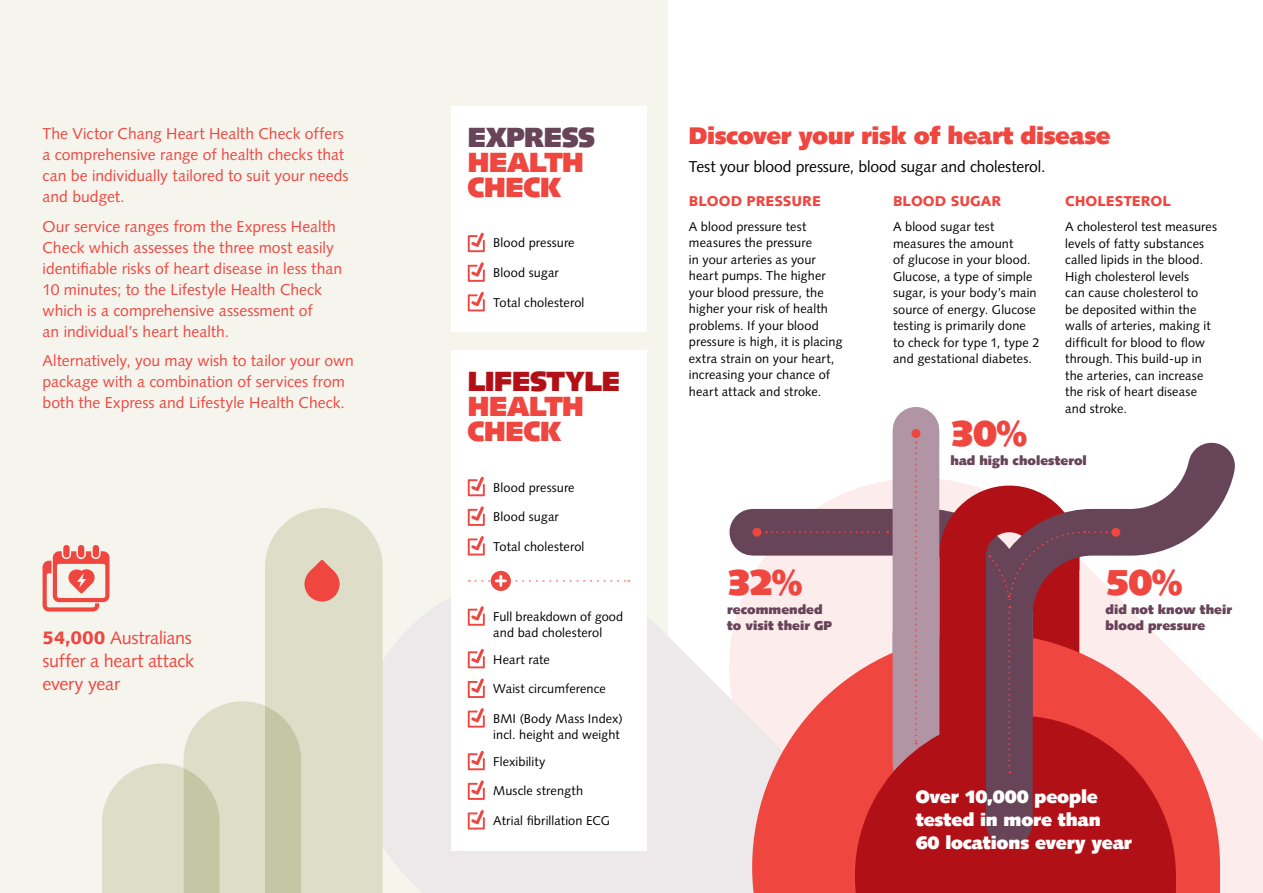
<style>
.page{position:relative;width:1263px;height:893px;background:#fff}
.page>*{position:absolute;margin:0;border:0;box-sizing:border-box;transform-origin:0 0}
.Big_Stats_Number{font:900 36px "Syntax LT Std";color:#ef4640}
.t1{font:900 27.75px/25px "Syntax LT Std";letter-spacing:-.02em;color:#ef4640}
.Title_Small{font:900 24px "Syntax LT Std";letter-spacing:-.015em;color:#ef4640}
.Heading{font:900 18px/23.2px "Syntax LT Std";letter-spacing:-.005em;color:#fff}
.Stats{font:18px/23.2px "Syntax LT Std";letter-spacing:-.02em;color:#ef4640}
.Intro{font:15.75px/21px "Syntax LT Std";color:#ef4640}
.Intro-2{font:15.75px "Syntax LT Std";letter-spacing:-.01em;color:#000}
.Subhead{font:900 14.25px "Syntax LT Std";color:#ef4640}
.Body_Copy{font:12.75px/16.5px "Syntax LT Std";letter-spacing:.01em;color:#000}
.Big_Stats_Type{font:900 12.75px/16.5px "Syntax LT Std";letter-spacing:.005em;color:#684459}
.s1{font-weight:900}
.s2{color:#684459}
.s3{color:#b11116}
</style>
<div class="page">
<div style="left:0;top:0;width:668px;height:893px;background:#f5f5ee"></div>
<svg style="left:383px;top:559px;width:369px;height:334px;fill:#ede9eb"></svg>
<div style="left:752px;top:869px;width:103px;height:24px;background:#ef4640"></div>
<svg style="left:1176px;top:869px;width:44px;height:24px"></svg>
<svg style="left:706px;top:486px;width:187px;height:383px;background:#e7b2b3"></svg>
<svg style="left:939px;top:462px;width:24px;height:253px;background:#bc3f44"></svg>
<div style="left:893px;top:430px;width:46px;height:333px;background:#b195a5"></div>
<svg style="left:855px;top:715px;width:321px;height:178px;background:#b92025"></svg>
<svg style="left:963px;top:442px;width:300px;height:427px"></svg>
<div style="left:265px;top:508px;width:118px;height:385px;background:#ddddc8"></div>
<svg style="left:102px;top:701px;width:199px;height:192px"></svg>
<div style="left:304px;top:566px;width:36px;height:35px;background:#ef4640;border-radius:50%"></div>
<svg style="left:309px;top:560px;width:26px;height:12px"></svg>
<div style="left:451px;top:106px;width:195px;height:225px;background:#fff"></div>
<div style="left:451px;top:350px;width:195px;height:500px;background:#fff"></div>
<svg style="left:468px;top:233px;width:17px;height:19px"></svg>
<svg style="left:468px;top:262px;width:17px;height:20px"></svg>
<svg style="left:468px;top:292px;width:17px;height:19px"></svg>
<svg style="left:468px;top:477px;width:17px;height:19px"></svg>
<svg style="left:468px;top:506px;width:17px;height:20px"></svg>
<svg style="left:468px;top:536px;width:17px;height:19px"></svg>
<div style="left:491px;top:571px;width:20px;height:20px;background:#ef4640;border-radius:50%"></div>
<svg style="left:469px;top:576px;width:160px;height:10px"></svg>
<svg style="left:468px;top:606px;width:17px;height:20px"></svg>
<svg style="left:468px;top:649px;width:17px;height:19px"></svg>
<svg style="left:468px;top:679px;width:17px;height:19px"></svg>
<svg style="left:468px;top:708px;width:17px;height:20px"></svg>
<svg style="left:468px;top:751px;width:17px;height:19px"></svg>
<svg style="left:468px;top:780px;width:17px;height:20px"></svg>
<svg style="left:468px;top:810px;width:17px;height:19px"></svg>
<div style="left:1111px;top:528px;width:9px;height:9px;background:#ef4640;border-radius:50%"></div>
<div style="left:752px;top:528px;width:9px;height:9px;background:#ef4640;border-radius:50%"></div>
<svg style="left:766px;top:531px;width:122px;height:2px"></svg>
<div style="left:911px;top:429px;width:9px;height:9px;background:#ef4640;border-radius:50%"></div>
<svg style="left:915px;top:442px;width:2px;height:302px"></svg>
<svg style="left:989px;top:530px;width:118px;height:243px;background:#a54a53"></svg>
<svg style="left:43px;top:545px;width:66px;height:67px"></svg>
<p class="Intro" style="left:43px;top:123px;width:308px">The Victor Chang Heart Health Check offers a comprehensive range of health checks that can be individually tailored to suit your needs and budget.</p>
<p class="Intro" style="left:43px;top:216px;width:301px">Our service ranges from the Express Health Check which assesses the three most easily identifiable risks of heart disease in less than 10 minutes; to the Lifestyle Health Check which is a comprehensive assessment of<br>an individual’s heart health.</p>
<p class="Intro" style="left:43px;top:350px;width:313px">Alternatively, you may wish to tailor your own package with a combination of services from both the Express and Lifestyle Health Check.</p>
<p class="Stats" style="left:43px;top:626px;width:153px"><span class="s1">54,000</span> Australians suffer a heart attack every year</p>
<p class="t1" style="left:468px;top:125px;width:129px"><span class="s2">EXPRESS<br></span>HEALTH<br>CHECK</p>
<p class="Body_Copy" style="left:493px;top:235px;width:83px">Blood pressure</p>
<p class="Body_Copy" style="left:493px;top:264px;width:67px">Blood sugar</p>
<p class="Body_Copy" style="left:493px;top:294px;width:93px">Total cholesterol</p>
<p class="t1" style="left:468px;top:369px;width:154px"><span class="s3">LIFESTYLE<br></span>HEALTH<br>CHECK</p>
<p class="Body_Copy" style="left:493px;top:479px;width:83px">Blood pressure</p>
<p class="Body_Copy" style="left:493px;top:508px;width:67px">Blood sugar</p>
<p class="Body_Copy" style="left:493px;top:538px;width:93px">Total cholesterol</p>
<p class="Body_Copy" style="left:493px;top:608px;width:131px">Full breakdown of good and bad cholesterol</p>
<p class="Body_Copy" style="left:493px;top:651px;width:58px">Heart rate</p>
<p class="Body_Copy" style="left:493px;top:681px;width:114px">Waist circumference</p>
<p class="Body_Copy" style="left:493px;top:710px;width:131px">BMI (Body Mass Index) incl. height and weight</p>
<p class="Body_Copy" style="left:493px;top:753px;width:54px">Flexibility</p>
<p class="Body_Copy" style="left:493px;top:782px;width:91px">Muscle strength</p>
<p class="Body_Copy" style="left:493px;top:812px;width:118px">Atrial fibrillation ECG</p>
<p class="Title_Small" style="left:689px;top:122px;width:423px">Discover your risk of heart disease</p>
<p class="Intro-2" style="left:689px;top:157px;width:358px">Test your blood pressure, blood sugar and cholesterol.</p>
<p class="Subhead" style="left:689px;top:192px;width:134px">BLOOD PRESSURE</p>
<p class="Body_Copy" style="left:689px;top:218px;width:155px">A blood pressure test measures the pressure<br>in your arteries as your heart pumps. The higher your blood pressure, the higher your risk of health problems. If your blood pressure is high, it is placing extra strain on your heart, increasing your chance of heart attack and stroke.</p>
<p class="Subhead" style="left:893px;top:192px;width:110px">BLOOD SUGAR</p>
<p class="Body_Copy" style="left:893px;top:218px;width:148px">A blood sugar test measures the amount<br>of glucose in your blood.<br>Glucose, a type of simple sugar, is your body’s main source of energy. Glucose testing is primarily done to check for type 1, type 2 and gestational diabetes.</p>
<p class="Subhead" style="left:1065px;top:192px;width:107px">CHOLESTEROL</p>
<p class="Body_Copy" style="left:1065px;top:218px;width:153px">A cholesterol test measures levels of fatty substances called lipids in the blood.<br>High cholesterol levels<br>can cause cholesterol to<br>be deposited within the walls of arteries, making it difficult for blood to flow through. This build-up in the arteries, can increase the risk of heart disease and stroke.</p>
<p class="Big_Stats_Number" style="left:727px;top:561px;width:77px">32%</p>
<p class="Big_Stats_Type" style="left:727px;top:601px;width:106px">recommended to visit their GP</p>
<p class="Big_Stats_Number" style="left:950px;top:412px;width:78px">30%</p>
<p class="Big_Stats_Type" style="left:950px;top:452px;width:138px">had high cholesterol</p>
<p class="Big_Stats_Number" style="left:1106px;top:561px;width:78px">50%</p>
<p class="Big_Stats_Type" style="left:1106px;top:601px;width:128px">did not know their blood pressure</p>
<p class="Heading" style="left:916px;top:785px;width:218px">Over 10,000 people tested in more than<br>60 locations every year</p>
</div>
